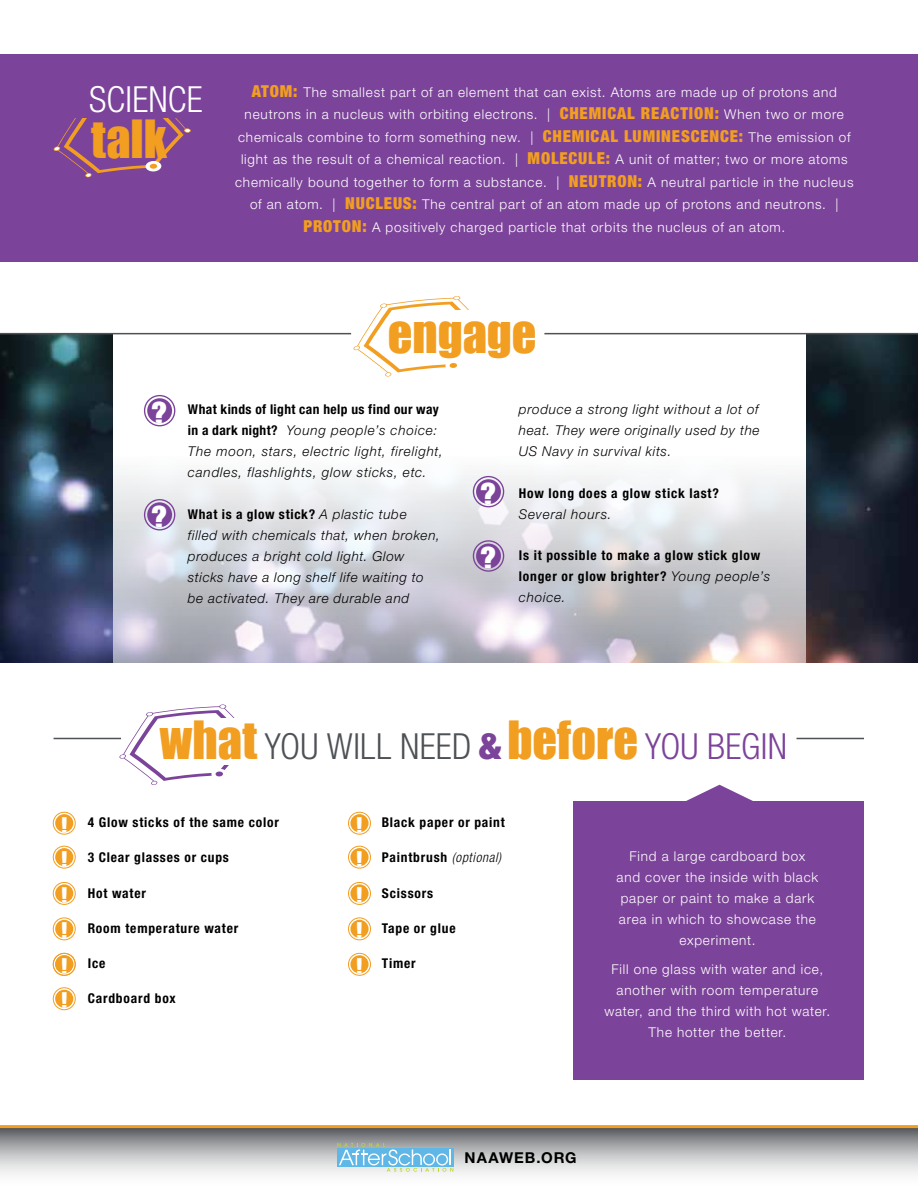
<style>
.page{position:relative;width:918px;height:1188px;background:#fff}
.page>*{position:absolute;margin:0;border:0;box-sizing:border-box;transform-origin:0 0}
.t1{font:48.45px "Impact";letter-spacing:-.005em;color:#f19e21}
.t2{font:300 condensed 36px "Helvetica Neue LT Std";letter-spacing:.005em;color:#4e5155}
.t3{font:300 condensed 36px "Helvetica Neue LT Std";letter-spacing:.005em;color:#fff}
.t4{font:900 condensed 36px "Helvetica Neue LT Std";color:#7c439a}
.t5{font:900 condensed 32.4px/64.3px "Helvetica Neue LT Std";color:#fff}
.t6{font:900 condensed 23.55px/33.9px "Helvetica Neue LT Std";color:#fff}
.t7{font:700 15px "Helvetica Neue LT Std";letter-spacing:.06em;color:#000}
.t8{font:300 13.5px/21px "Helvetica Neue LT Std";letter-spacing:.06em;color:#fff;text-align:center}
.t9{font:italic 300 13.5px/21px "Helvetica Neue LT Std";letter-spacing:.05em;color:#000}
.t10{font:700 condensed 13.5px/21px "Helvetica Neue LT Std";letter-spacing:.06em;color:#000}
.s1{font-weight:900;font-stretch:condensed;font-size:16.5px;color:#f19e21}
.s2{font-weight:700;font-style:normal;font-stretch:condensed}
.s3{font-weight:300;font-style:italic;font-stretch:normal}
.s4{font-family:"Impact";font-weight:400;font-stretch:normal;font-size:48.45px;color:#f19e21}
.s5{color:#7c439a}
.s6{font-weight:300;font-style:italic}
</style>
<div class="page">
<img style="left:0;top:334px;width:918px;height:328px">
<svg style="left:113px;top:333px;width:693px;height:590px"></svg>
<svg style="left:0;top:1128px;width:918px;height:46px;background:#afb0b2"></svg>
<svg style="left:337px;top:1143px;width:116px;height:29px;background:#98c7db"></svg>
<hr style="left:0;top:1125px;width:918px;height:3px;background:#f19e21">
<div style="left:0;top:54px;width:918px;height:207px;background:#7c439a"></div>
<svg style="left:53px;top:118px;width:138px;height:60px"></svg>
<svg style="left:353px;top:296px;width:138px;height:81px"></svg>
<div style="left:412px;top:310px;width:146px;height:52px;background:#fff"></div>
<div style="left:144px;top:395px;width:31px;height:31px;border:1px solid #7c439a;border-radius:50%"></div>
<div style="left:147px;top:398px;width:25px;height:25px;background:#7c439a;border-radius:50%"></div>
<div style="left:144px;top:499px;width:31px;height:32px;border:1px solid #7c439a;border-radius:50%"></div>
<div style="left:147px;top:502px;width:25px;height:25px;background:#7c439a;border-radius:50%"></div>
<div style="left:473px;top:476px;width:31px;height:31px;border:1px solid #7c439a;border-radius:50%"></div>
<div style="left:476px;top:479px;width:25px;height:25px;background:#7c439a;border-radius:50%"></div>
<div style="left:473px;top:540px;width:31px;height:32px;border:1px solid #7c439a;border-radius:50%"></div>
<div style="left:476px;top:544px;width:25px;height:24px;background:#7c439a;border-radius:50%"></div>
<hr style="left:0;top:333px;width:351px;height:1px;background:#4e5155">
<hr style="left:544px;top:333px;width:374px;height:1px;background:#4e5155">
<hr style="left:54px;top:738px;width:67px;height:1px;background:#4e5155">
<svg style="left:119px;top:704px;width:138px;height:81px"></svg>
<div style="left:208px;top:718px;width:107px;height:47px;background:#fff"></div>
<div style="left:573px;top:801px;width:291px;height:279px;background:#7c439a"></div>
<hr style="left:796px;top:738px;width:68px;height:1px;background:#4e5155">
<div style="left:53px;top:812px;width:23px;height:23px;border:1px solid #f19e21;border-radius:50%"></div>
<div style="left:55px;top:814px;width:18px;height:18px;background:#f19e21;border-radius:50%"></div>
<div style="left:53px;top:846px;width:23px;height:23px;border:1px solid #f19e21;border-radius:50%"></div>
<div style="left:55px;top:848px;width:18px;height:18px;background:#f19e21;border-radius:50%"></div>
<div style="left:53px;top:882px;width:23px;height:23px;border:1px solid #f19e21;border-radius:50%"></div>
<div style="left:55px;top:884px;width:18px;height:18px;background:#f19e21;border-radius:50%"></div>
<div style="left:53px;top:917px;width:23px;height:23px;border:1px solid #f19e21;border-radius:50%"></div>
<div style="left:55px;top:920px;width:18px;height:18px;background:#f19e21;border-radius:50%"></div>
<svg style="left:682px;top:785px;width:75px;height:16px"></svg>
<div style="left:348px;top:812px;width:23px;height:23px;border:1px solid #f19e21;border-radius:50%"></div>
<div style="left:350px;top:814px;width:19px;height:18px;background:#f19e21;border-radius:50%"></div>
<div style="left:348px;top:846px;width:23px;height:23px;border:1px solid #f19e21;border-radius:50%"></div>
<div style="left:350px;top:848px;width:19px;height:18px;background:#f19e21;border-radius:50%"></div>
<div style="left:348px;top:882px;width:23px;height:23px;border:1px solid #f19e21;border-radius:50%"></div>
<div style="left:350px;top:884px;width:19px;height:18px;background:#f19e21;border-radius:50%"></div>
<div style="left:53px;top:987px;width:23px;height:23px;border:1px solid #f19e21;border-radius:50%"></div>
<div style="left:55px;top:990px;width:18px;height:18px;background:#f19e21;border-radius:50%"></div>
<div style="left:53px;top:953px;width:23px;height:23px;border:1px solid #f19e21;border-radius:50%"></div>
<div style="left:55px;top:955px;width:18px;height:18px;background:#f19e21;border-radius:50%"></div>
<div style="left:348px;top:917px;width:23px;height:23px;border:1px solid #f19e21;border-radius:50%"></div>
<div style="left:350px;top:920px;width:19px;height:18px;background:#f19e21;border-radius:50%"></div>
<div style="left:348px;top:953px;width:23px;height:23px;border:1px solid #f19e21;border-radius:50%"></div>
<div style="left:350px;top:955px;width:19px;height:18px;background:#f19e21;border-radius:50%"></div>
<h2 class="t3" style="left:89px;top:78px;width:115px">SCIENCE</h2>
<h1 class="t1" style="left:91px;top:102px;width:77px">talk</h1>
<p class="t8" style="left:235px;top:81px;width:620px;line-height:22.5px"><span class="s1">ATOM:</span> The smallest part of an element that can exist. Atoms are made up of protons and neutrons in a nucleus with orbiting electrons. | <span class="s1">CHEMICAL REACTION:</span> When two or more chemicals combine to form something new. | <span class="s1">CHEMICAL LUMINESCENCE:</span> The emission of light as the result of a chemical reaction. | <span class="s1">MOLECULE:</span> A unit of matter; two or more atoms chemically bound together to form a substance. | <span class="s1">NEUTRON:</span> A neutral particle in the nucleus of an atom. | <span class="s1">NUCLEUS:</span> The central part of an atom made up of protons and neutrons. | <span class="s1">PROTON:</span> A positively charged particle that orbits the nucleus of an atom.</p>
<h1 class="t1" style="left:388px;top:296px;width:150px">engage</h1>
<h3 class="t5" style="left:151px;top:380px;width:18px">?</h3>
<h3 class="t5" style="left:151px;top:485px;width:18px">?</h3>
<p class="t9" style="left:188px;top:399px;width:256px"><span class="s2">What kinds of light can help us find our way in a dark night?</span> Young people’s choice:<br>The moon, stars, electric light, firelight, candles, flashlights, glow sticks, etc.</p>
<p class="t9" style="left:188px;top:503px;width:253px"><span class="s2">What is a glow stick?</span> A plastic tube<br>filled with chemicals that, when broken, produces a bright cold light. Glow sticks have a long shelf life waiting to be activated. They are durable and</p>
<h3 class="t5" style="left:480px;top:461px;width:18px">? ?</h3>
<p class="t9" style="left:519px;top:399px;width:242px;text-align:justify">produce a strong light without a lot of heat. They were originally used by the US Navy in survival kits.</p>
<p class="t10" style="left:519px;top:482px;width:202px">How long does a glow stick last?</p>
<p class="t9" style="left:519px;top:503px;width:94px">Several hours.</p>
<p class="t10" style="left:519px;top:544px;width:253px">Is it possible to make a glow stick glow longer or glow brighter? <span class="s3">Young people’s choice.</span></p>
<h2 class="t2" style="left:160px;top:726px;width:629px"><span class="s4">what</span> YOU WILL NEED <span class="s4">before</span> <span class="s5">YOU BEGIN</span></h2>
<h2 class="t4" style="left:479px;top:724px;width:23px">&amp;</h2>
<h3 class="t6" style="left:60px;top:808px;width:9px">! !</h3>
<h3 class="t6" style="left:60px;top:877px;width:9px;line-height:35.4px">! !</h3>
<h3 class="t6" style="left:60px;top:949px;width:9px;line-height:34.3px">! !</h3>
<p class="t10" style="left:88px;top:812px;width:193px">4 Glow sticks of the same color</p>
<p class="t10" style="left:88px;top:847px;width:143px">3 Clear glasses or cups</p>
<p class="t10" style="left:88px;top:882px;width:60px">Hot water</p>
<p class="t10" style="left:88px;top:917px;width:152px">Room temperature water</p>
<p class="t10" style="left:88px;top:953px;width:19px">Ice</p>
<p class="t10" style="left:88px;top:988px;width:89px">Cardboard box</p>
<h3 class="t6" style="left:356px;top:808px;width:9px">! !</h3>
<h3 class="t6" style="left:356px;top:878px;width:9px">!</h3>
<h3 class="t6" style="left:356px;top:913px;width:9px;line-height:35.4px">! !</h3>
<p class="t10" style="left:382px;top:812px;width:125px">Black paper or paint</p>
<p class="t10" style="left:382px;top:847px;width:121px">Paintbrush <span class="s6">(optional)</span></p>
<p class="t10" style="left:382px;top:882px;width:53px">Scissors</p>
<p class="t10" style="left:382px;top:917px;width:75px">Tape or glue</p>
<p class="t10" style="left:382px;top:953px;width:35px">Timer</p>
<p class="t8" style="left:617px;top:845px;width:203px">Find a large cardboard box and cover the inside with black paper or paint to make a dark area in which to showcase the experiment.</p>
<p class="t8" style="left:604px;top:958px;width:227px">Fill one glass with water and ice, another with room temperature water, and the third with hot water.<br>The hotter the better.</p>
<p class="t7" style="left:465px;top:1148px;width:114px">NAAWEB.ORG</p>
</div>
